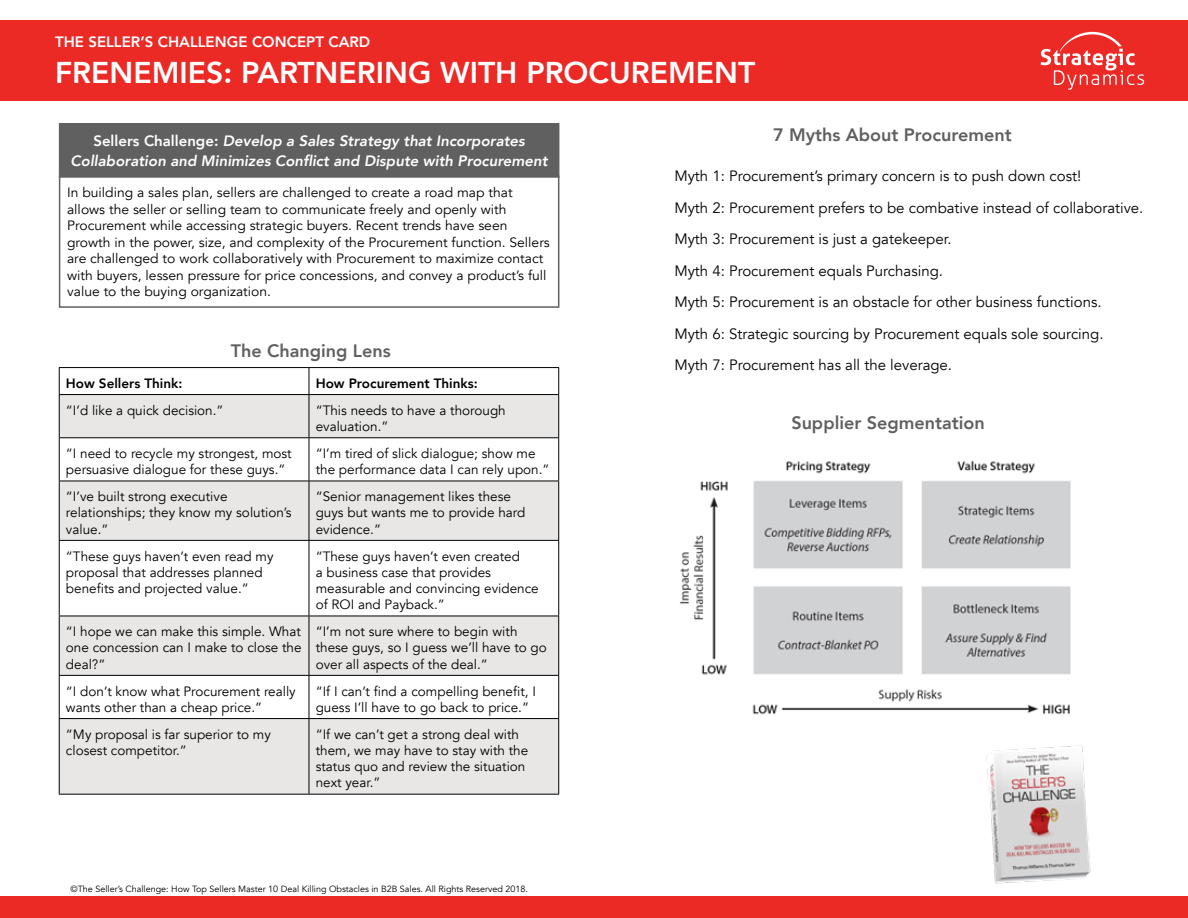
<style>
.page{position:relative;width:1188px;height:918px;background:#fff}
.page>*{position:absolute;margin:0;border:0;box-sizing:border-box;transform-origin:0 0}
.t1{font:800 30px "Avenir";color:#fff}
.t2{font:800 18px "Avenir";color:#606060}
.t3{font:15px/31.5px "Avenir";color:#000}
.t4{font:italic 800 15px/19.5px "Avenir";color:#fff;text-align:center}
.t5{font:800 15px "Avenir";color:#fff}
.t6{font:13.5px/16.2px "Avenir";color:#000}
.t7{font:800 13.5px "Avenir";color:#000}
.t8{font:9px "Avenir";color:#000}
.s1{font-style:normal}
</style>
<div class="page">
<div style="left:0;top:20px;width:1188px;height:81px;background:#eb2a26"></div>
<img style="left:986px;top:745px;width:105px;height:139px">
<div style="left:0;top:896px;width:1188px;height:22px;background:#eb2a26"></div>
<svg style="left:1041px;top:32px;width:103px;height:58px"></svg>
<div style="left:60px;top:395px;width:498px;height:399px;background:#e8e7e6"></div>
<svg style="left:60px;top:438px;width:498px;height:280px"></svg>
<hr style="left:59px;top:367px;width:250px;height:1px;background:#000">
<svg style="left:59px;top:368px;width:1px;height:26px"></svg>
<hr style="left:309px;top:367px;width:250px;height:1px;background:#000">
<svg style="left:309px;top:368px;width:1px;height:26px"></svg>
<svg style="left:558px;top:368px;width:1px;height:26px"></svg>
<hr style="left:59px;top:394px;width:250px;height:1px;background:#000">
<hr style="left:59px;top:395px;width:1px;height:42px;background:#000">
<hr style="left:309px;top:394px;width:250px;height:1px;background:#000">
<hr style="left:309px;top:395px;width:1px;height:42px;background:#000">
<hr style="left:558px;top:395px;width:1px;height:42px;background:#000">
<hr style="left:59px;top:437px;width:250px;height:1px;background:#000">
<hr style="left:59px;top:438px;width:1px;height:43px;background:#000">
<hr style="left:309px;top:437px;width:250px;height:1px;background:#000">
<hr style="left:309px;top:438px;width:1px;height:43px;background:#000">
<hr style="left:558px;top:438px;width:1px;height:43px;background:#000">
<hr style="left:59px;top:481px;width:250px;height:1px;background:#000">
<hr style="left:59px;top:481px;width:1px;height:59px;background:#000">
<hr style="left:309px;top:481px;width:250px;height:1px;background:#000">
<hr style="left:309px;top:481px;width:1px;height:59px;background:#000">
<hr style="left:558px;top:481px;width:1px;height:59px;background:#000">
<hr style="left:59px;top:540px;width:250px;height:1px;background:#000">
<hr style="left:59px;top:541px;width:1px;height:75px;background:#000">
<hr style="left:309px;top:540px;width:250px;height:1px;background:#000">
<hr style="left:309px;top:541px;width:1px;height:75px;background:#000">
<hr style="left:558px;top:541px;width:1px;height:75px;background:#000">
<hr style="left:59px;top:616px;width:250px;height:1px;background:#000">
<hr style="left:59px;top:616px;width:1px;height:59px;background:#000">
<hr style="left:309px;top:616px;width:250px;height:1px;background:#000">
<hr style="left:309px;top:616px;width:1px;height:59px;background:#000">
<hr style="left:558px;top:616px;width:1px;height:59px;background:#000">
<hr style="left:59px;top:675px;width:250px;height:1px;background:#000">
<hr style="left:59px;top:676px;width:1px;height:42px;background:#000">
<hr style="left:309px;top:675px;width:250px;height:1px;background:#000">
<hr style="left:309px;top:676px;width:1px;height:42px;background:#000">
<hr style="left:558px;top:676px;width:1px;height:42px;background:#000">
<hr style="left:59px;top:718px;width:250px;height:1px;background:#000">
<hr style="left:59px;top:719px;width:1px;height:75px;background:#000">
<hr style="left:309px;top:718px;width:250px;height:1px;background:#000">
<hr style="left:309px;top:719px;width:1px;height:75px;background:#000">
<hr style="left:558px;top:719px;width:1px;height:75px;background:#000">
<hr style="left:59px;top:794px;width:250px;height:1px;background:#000">
<hr style="left:309px;top:794px;width:250px;height:1px;background:#000">
<img style="left:680px;top:460px;width:391px;height:255px">
<div style="left:59px;top:175px;width:500px;height:133px;border:2px solid #606060"></div>
<div style="left:60px;top:124px;width:499px;height:53px;background:#606060"></div>
<div style="left:59px;top:123px;width:500px;height:55px;border:2px solid #606060"></div>
<p class="t5" style="left:55px;top:30px;width:317px">THE SELLER’S CHALLENGE CONCEPT CARD</p>
<h1 class="t1" style="left:55px;top:49px;width:702px">FRENEMIES: PARTNERING WITH PROCUREMENT</h1>
<p class="t4" style="left:71px;top:132px;width:478px"><span class="s1">Sellers Challenge:</span> Develop a Sales Strategy that Incorporates<br>Collaboration and Minimizes Conflict and Dispute with Procurement</p>
<p class="t6" style="left:67px;top:185px;width:484px">In building a sales plan, sellers are challenged to create a road map that allows the seller or selling team to communicate freely and openly with Procurement while accessing strategic buyers. Recent trends have seen growth in the power, size, and complexity of the Procurement function. Sellers are challenged to work collaboratively with Procurement to maximize contact with buyers, lessen pressure for price concessions, and convey a product’s full value to the buying organization.</p>
<h2 class="t2" style="left:231px;top:337px;width:162px">The Changing Lens</h2>
<p class="t7" style="left:66px;top:373px;width:118px">How Sellers Think:</p>
<p class="t7" style="left:316px;top:373px;width:163px">How Procurement Thinks:</p>
<p class="t6" style="left:66px;top:402px;width:159px">“I’d like a quick decision.”</p>
<p class="t6" style="left:316px;top:402px;width:192px">“This needs to have a thorough evaluation.”</p>
<p class="t6" style="left:66px;top:446px;width:227px">“I need to recycle my strongest, most persuasive dialogue for these guys.”</p>
<p class="t6" style="left:316px;top:446px;width:235px">“I’m tired of slick dialogue; show me the performance data I can rely upon.”</p>
<p class="t6" style="left:66px;top:489px;width:227px">“I’ve built strong executive relationships; they know my solution’s value.”</p>
<p class="t6" style="left:316px;top:489px;width:211px">“Senior management likes these guys but wants me to provide hard evidence.”</p>
<p class="t6" style="left:66px;top:548px;width:209px">“These guys haven’t even read my proposal that addresses planned benefits and projected value.”</p>
<p class="t6" style="left:316px;top:548px;width:225px">“These guys haven’t even created<br>a business case that provides measurable and convincing evidence of ROI and Payback.”</p>
<p class="t6" style="left:66px;top:624px;width:237px;text-align:justify">“I hope we can make this simple. What one concession can I make to close the deal?”</p>
<p class="t6" style="left:316px;top:624px;width:233px">“I’m not sure where to begin with these guys, so I guess we’ll have to go over all aspects of the deal.”</p>
<p class="t6" style="left:66px;top:683px;width:231px">“I don’t know what Procurement really wants other than a cheap price.”</p>
<p class="t6" style="left:316px;top:683px;width:222px">“If I can’t find a compelling benefit, I guess I’ll have to go back to price.”</p>
<p class="t6" style="left:66px;top:726px;width:206px">“My proposal is far superior to my closest competitor.”</p>
<p class="t6" style="left:316px;top:726px;width:214px">“If we can’t get a strong deal with them, we may have to stay with the status quo and review the situation next year.”</p>
<p class="t8" style="left:71px;top:883px;width:459px">©The Seller’s Challenge: How Top Sellers Master 10 Deal Killing Obstacles in B2B Sales. All Rights Reserved 2018.</p>
<h2 class="t2" style="left:773px;top:121px;width:240px">7 Myths About Procurement</h2>
<p class="t3" style="left:674px;top:161px;width:471px">Myth 1: Procurement’s primary concern is to push down cost!<br>Myth 2: Procurement prefers to be combative instead of collaborative.<br>Myth 3: Procurement is just a gatekeeper.<br>Myth 4: Procurement equals Purchasing.<br>Myth 5: Procurement is an obstacle for other business functions.<br>Myth 6: Strategic sourcing by Procurement equals sole sourcing.<br>Myth 7: Procurement has all the leverage.</p>
<h2 class="t2" style="left:791px;top:409px;width:195px">Supplier Segmentation</h2>
</div>
